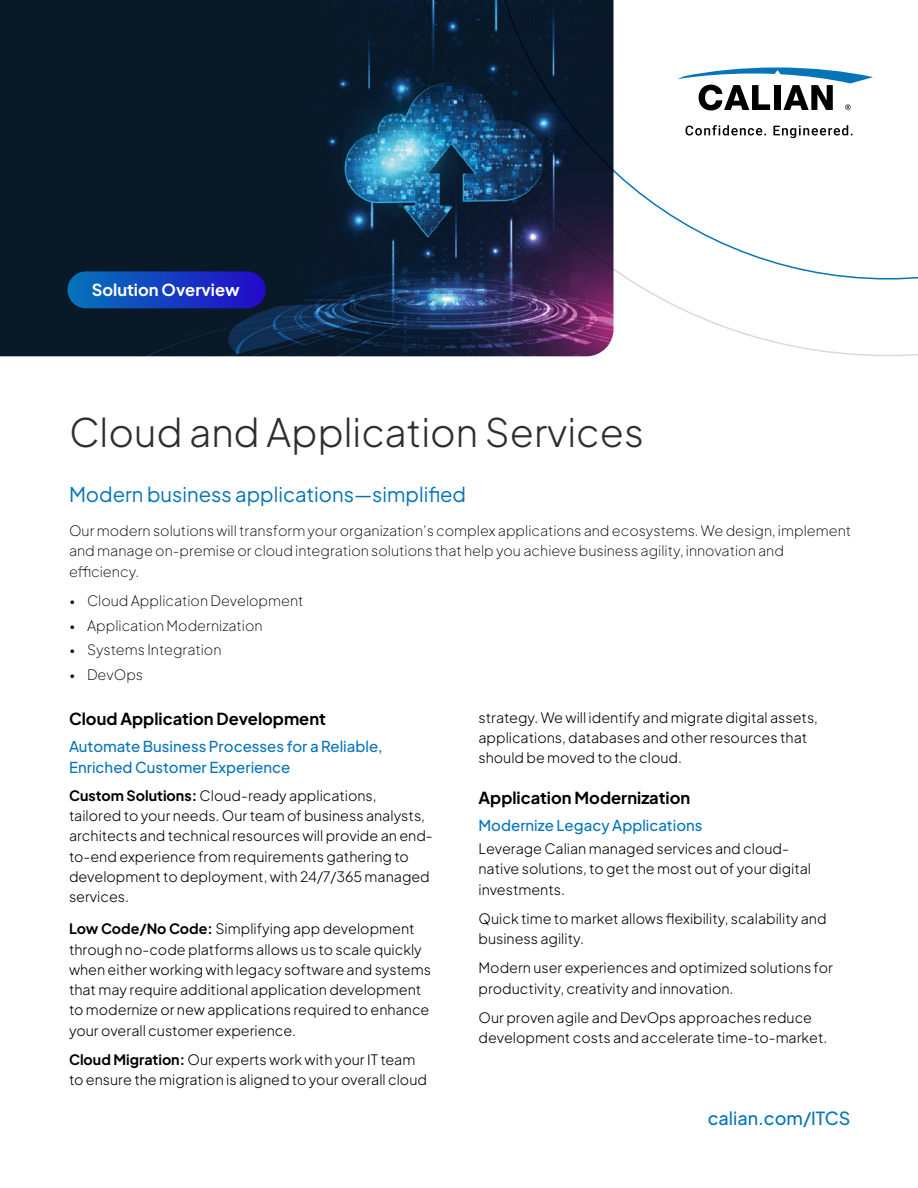
<style>
.page{position:relative;width:918px;height:1188px;background:#fff}
.page>*{position:absolute;margin:0;border:0;box-sizing:border-box;transform-origin:0 0}
.TBK_Brochure_Title{font:300 39px "Plus Jakarta Sans";color:#2e2e2e}
.Large_Highlight_Text{font:20.25px "Plus Jakarta Sans";color:#0574b9}
.t1{font:500 18px "Plus Jakarta Sans";color:#0574b9}
._2nd_Level_Heading{font:700 16.5px "Plus Jakarta Sans";color:#000}
.t2{font:700 16.5px "Plus Jakarta Sans";color:#fff}
._3rd_Level_Heading{font:500 15px/21px "Plus Jakarta Sans";color:#0574b9}
.Body_Copy{font:300 14.25px/20.2px "Plus Jakarta Sans";color:#000}
.Body_Copy-2{font:200 14.25px/20.2px "Plus Jakarta Sans";color:#000}
.s1{font-weight:700}
</style>
<div class="page">
<img style="left:0;top:0;width:408px;height:356px">
<img style="left:408px;top:0;width:510px;height:356px">
<svg style="left:484px;top:0;width:434px;height:280px"></svg>
<div style="left:68px;top:271px;width:198px;height:37px;background:linear-gradient(to right,#0574b9,#220ac7);border-radius:18px"></div>
<p class="t2" style="left:92px;top:276px;width:149px">Solution Overview</p>
<p class="TBK_Brochure_Title" style="left:69px;top:401px;width:576px">Cloud and Application Services</p>
<p class="Large_Highlight_Text" style="left:69px;top:478px;width:399px">Modern business applications—simplified</p>
<p class="Body_Copy-2" style="left:69px;top:519px;width:784px">Our modern solutions will transform your organization’s complex applications and ecosystems. We design, implement and manage on-premise or cloud integration solutions that help you achieve business agility, innovation and efficiency.</p>
<p class="Body_Copy-2" style="left:69px;top:589px;width:236px">• Cloud Application Development</p>
<p class="Body_Copy-2" style="left:69px;top:614px;width:195px">• Application Modernization</p>
<p class="Body_Copy-2" style="left:69px;top:639px;width:154px">• Systems Integration</p>
<p class="Body_Copy-2" style="left:69px;top:663px;width:76px">• DevOps</p>
<p class="_2nd_Level_Heading" style="left:69px;top:706px;width:258px">Cloud Application Development</p>
<p class="_3rd_Level_Heading" style="left:69px;top:735px;width:315px">Automate Business Processes for a Reliable,<br>Enriched Customer Experience</p>
<p class="Body_Copy" style="left:69px;top:784px;width:365px"><span class="s1">Custom Solutions:</span> Cloud-ready applications,<br>tailored to your needs. Our team of business analysts, architects and technical resources will provide an end&shy;to-end experience from requirements gathering to development to deployment, with 24/7/365 managed services.</p>
<p class="Body_Copy" style="left:69px;top:918px;width:363px"><span class="s1">Low Code/No Code:</span> Simplifying app development through no-code platforms allows us to scale quickly when either working with legacy software and systems that may require additional application development to modernize or new applications required to enhance your overall customer experience.</p>
<p class="Body_Copy" style="left:69px;top:1048px;width:360px"><span class="s1">Cloud Migration:</span> Our experts work with your IT team to ensure the migration is aligned to your overall cloud</p>
<p class="Body_Copy" style="left:478px;top:706px;width:341px">strategy. We will identify and migrate digital assets, applications, databases and other resources that should be moved to the cloud.</p>
<p class="_2nd_Level_Heading" style="left:478px;top:784px;width:213px">Application Modernization</p>
<p class="_3rd_Level_Heading" style="left:478px;top:813px;width:226px">Modernize Legacy Applications</p>
<p class="Body_Copy" style="left:478px;top:837px;width:334px">Leverage Calian managed services and cloud&shy;native solutions, to get the most out of your digital investments.</p>
<p class="Body_Copy" style="left:478px;top:907px;width:350px">Quick time to market allows flexibility, scalability and business agility.</p>
<p class="Body_Copy" style="left:478px;top:957px;width:356px">Modern user experiences and optimized solutions for productivity, creativity and innovation.</p>
<p class="Body_Copy" style="left:478px;top:1006px;width:350px">Our proven agile and DevOps approaches reduce development costs and accelerate time-to-market.</p>
<p class="t1" style="left:708px;top:1104px;width:144px">calian.com/ITCS</p>
</div>
